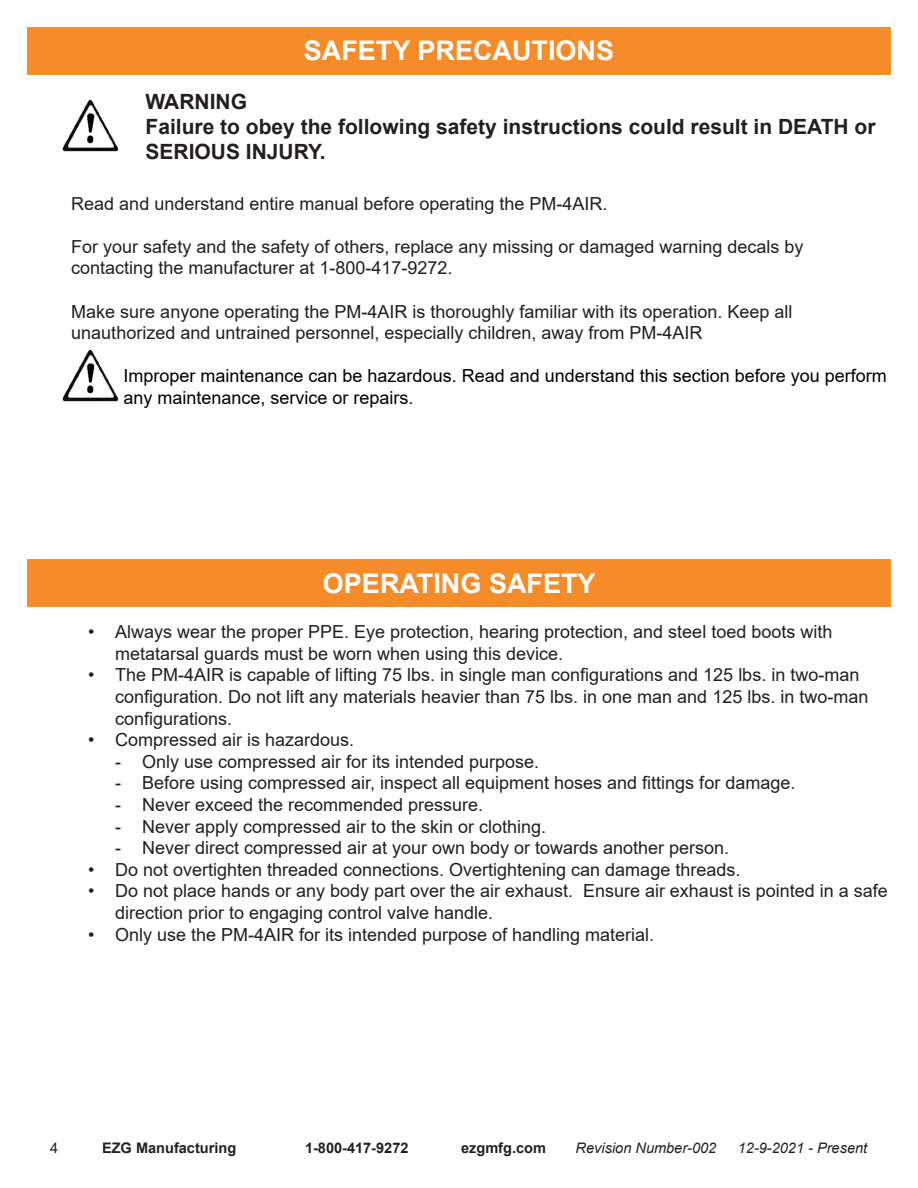
<style>
.page{position:relative;width:918px;height:1188px;background:#fff}
.page>*{position:absolute;margin:0;border:0;box-sizing:border-box;transform-origin:0 0}
.t1{font:700 27px "Arial";color:#fff}
.t2{font:700 21px/25.2px "Arial";color:#231f20}
.t3{font:18px/21.6px "Arial";color:#231f20}
.t4{font:18px/21.6px "Arial";color:#000}
.t5{font:700 14.55px "Arial";color:#231f20}
.t6{font:italic 14.55px "Arial";color:#231f20}
.t7{font:14.55px "Arial";color:#231f20}
</style>
<div class="page">
<div style="left:27px;top:559px;width:864px;height:47px;background:#f68c29"></div>
<div style="left:27px;top:27px;width:864px;height:47px;background:#f68c29"></div>
<img style="left:62px;top:99px;width:57px;height:53px">
<img style="left:62px;top:349px;width:57px;height:53px">
<p class="t1" style="left:304px;top:32px;width:312px">SAFETY PRECAUTIONS</p>
<p class="t2" style="left:146px;top:89px;width:103px">WARNING</p>
<p class="t2" style="left:146px;top:114px;width:732px">Failure to obey the following safety instructions could result in DEATH or<br>SERIOUS INJURY.</p>
<p class="t3" style="left:71px;top:192px;width:538px">Read and understand entire manual before operating the PM-4AIR.</p>
<p class="t3" style="left:71px;top:235px;width:734px">For your safety and the safety of others, replace any missing or damaged warning decals by contacting the manufacturer at 1-800-417-9272.</p>
<p class="t3" style="left:71px;top:300px;width:723px">Make sure anyone operating the PM-4AIR is thoroughly familiar with its operation. Keep all unauthorized and untrained personnel, especially children, away from PM-4AIR</p>
<p class="t4" style="left:124px;top:365px;width:765px">Improper maintenance can be hazardous. Read and understand this section before you perform any maintenance, service or repairs.</p>
<p class="t1" style="left:323px;top:564px;width:274px">OPERATING SAFETY</p>
<p class="t3" style="left:88px;top:621px;width:746px">• Always wear the proper PPE. Eye protection, hearing protection, and steel toed boots with</p>
<p class="t3" style="left:115px;top:643px;width:450px">metatarsal guards must be worn when using this device.</p>
<p class="t3" style="left:88px;top:664px;width:773px">• The PM-4AIR is capable of lifting 75 lbs. in single man configurations and 125 lbs. in two-man</p>
<p class="t3" style="left:115px;top:686px;width:755px">configuration. Do not lift any materials heavier than 75 lbs. in one man and 125 lbs. in two-man configurations.</p>
<p class="t3" style="left:88px;top:729px;width:268px">• Compressed air is hazardous.</p>
<p class="t3" style="left:115px;top:751px;width:426px">- Only use compressed air for its intended purpose.</p>
<p class="t3" style="left:115px;top:772px;width:682px">- Before using compressed air, inspect all equipment hoses and fittings for damage.</p>
<p class="t3" style="left:115px;top:794px;width:370px">- Never exceed the recommended pressure.</p>
<p class="t3" style="left:115px;top:815px;width:433px">- Never apply compressed air to the skin or clothing.</p>
<p class="t3" style="left:115px;top:837px;width:616px">- Never direct compressed air at your own body or towards another person.</p>
<p class="t3" style="left:88px;top:859px;width:654px">• Do not overtighten threaded connections. Overtightening can damage threads.</p>
<p class="t3" style="left:115px;top:880px;width:774px;text-indent:-27px">• Do not place hands or any body part over the air exhaust. Ensure air exhaust is pointed in a safe direction prior to engaging control valve handle.</p>
<p class="t3" style="left:88px;top:923px;width:568px">• Only use the PM-4AIR for its intended purpose of handling material.</p>
<p class="t7" style="left:50px;top:1138px;width:10px">4</p>
<p class="t5" style="left:102px;top:1137px;width:136px">EZG Manufacturing</p>
<p class="t5" style="left:305px;top:1137px;width:105px">1-800-417-9272</p>
<p class="t5" style="left:461px;top:1137px;width:86px">ezgmfg.com</p>
<p class="t6" style="left:576px;top:1139px;width:142px">Revision Number-002</p>
<p class="t6" style="left:738px;top:1139px;width:131px">12-9-2021 - Present</p>
</div>
